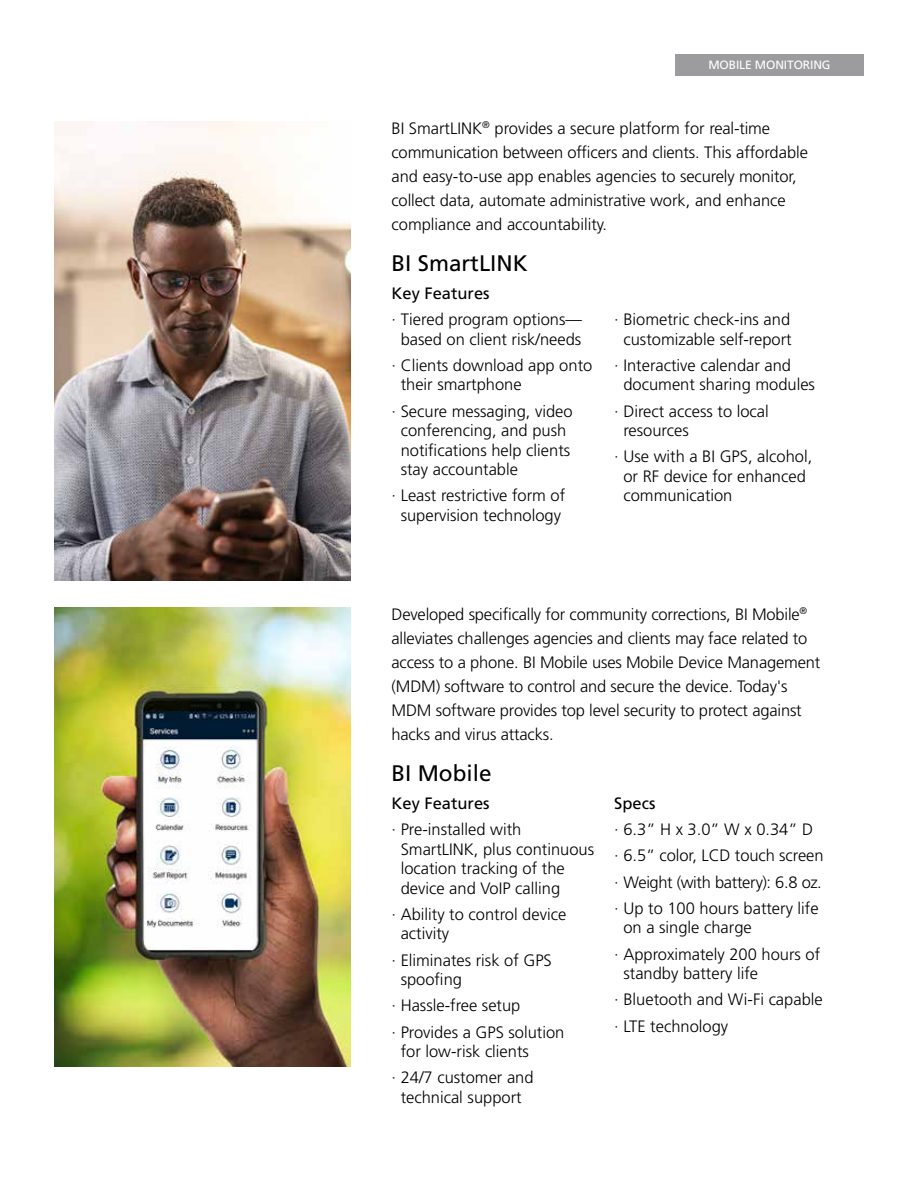
<style>
.page{position:relative;width:918px;height:1188px;background:#fff}
.page>*{position:absolute;margin:0;border:0;box-sizing:border-box;transform-origin:0 0}
.t1{font:22.5px "Frutiger LT Std";color:#000}
.t2{font:300 16.5px/19.5px "Frutiger LT Std";color:#000}
.t3{font:16.5px "Frutiger LT Std";color:#000}
.t4{font:12px "Frutiger LT Std";letter-spacing:-.01em;color:#fff}
</style>
<div class="page">
<img style="left:54px;top:122px;width:297px;height:458px">
<img style="left:54px;top:608px;width:297px;height:458px">
<div style="left:675px;top:54px;width:189px;height:22px;background:#9c9c9f"></div>
<p class="t4" style="left:708px;top:58px;width:124px">MOBILE MONITORING</p>
<p class="t2" style="left:392px;top:116px;width:418px;line-height:24px">BI SmartLINK<sup>®</sup> provides a secure platform for real-time communication between officers and clients. This affordable and easy-to-use app enables agencies to securely monitor, collect data, automate administrative work, and enhance compliance and accountability.</p>
<h1 class="t1" style="left:392px;top:250px;width:138px">BI SmartLINK</h1>
<p class="t3" style="left:392px;top:283px;width:100px">Key Features</p>
<p class="t2" style="left:392px;top:310px;width:192px;text-align:center">· Tiered program options— based on client risk/needs</p>
<p class="t2" style="left:401px;top:356px;width:193px;text-indent:-9px">· Clients download app onto their smartphone</p>
<p class="t2" style="left:401px;top:401px;width:174px;text-indent:-9px">· Secure messaging, video conferencing, and push notifications help clients stay accountable</p>
<p class="t2" style="left:392px;top:486px;width:175px;text-align:center">· Least restrictive form of supervision technology</p>
<p class="t2" style="left:614px;top:310px;width:179px;text-align:center">· Biometric check-ins and customizable self-report</p>
<p class="t2" style="left:623px;top:356px;width:193px;text-indent:-9px">· Interactive calendar and document sharing modules</p>
<p class="t2" style="left:623px;top:401px;width:147px;text-indent:-9px">· Direct access to local resources</p>
<p class="t2" style="left:623px;top:447px;width:190px;text-indent:-9px">· Use with a BI GPS, alcohol, or RF device for enhanced communication</p>
<p class="t2" style="left:392px;top:602px;width:430px;line-height:24px">Developed specifically for community corrections, BI Mobile<sup>® </sup>alleviates challenges agencies and clients may face related to access to a phone. BI Mobile uses Mobile Device Management (MDM) software to control and secure the device. Today's MDM software provides top level security to protect against hacks and virus attacks.</p>
<h1 class="t1" style="left:392px;top:760px;width:102px">BI Mobile</h1>
<p class="t3" style="left:392px;top:793px;width:100px">Key Features</p>
<p class="t2" style="left:401px;top:820px;width:195px;text-indent:-9px">· Pre-installed with<br>SmartLINK, plus continuous location tracking of the device and VoIP calling</p>
<p class="t2" style="left:401px;top:905px;width:167px;text-indent:-9px">· Ability to control device activity</p>
<p class="t2" style="left:401px;top:950px;width:153px;text-indent:-9px">· Eliminates risk of GPS spoofing</p>
<p class="t2" style="left:392px;top:993px;width:174px;line-height:26.2px">· Hassle-free setup<br>· Provides a GPS solution</p>
<p class="t2" style="left:392px;top:1039px;width:144px;line-height:26.2px;text-align:center">for low-risk clients<br>· 24/7 customer and</p>
<p class="t2" style="left:401px;top:1088px;width:123px">technical support</p>
<p class="t3" style="left:614px;top:793px;width:43px">Specs</p>
<p class="t2" style="left:614px;top:817px;width:211px;line-height:26.2px">· 6.3” H x 3.0” W x 0.34” D<br>· 6.5” color, LCD touch screen · Weight (with battery): 6.8 oz. · Up to 100 hours battery life</p>
<p class="t2" style="left:614px;top:915px;width:208px;line-height:26.2px;text-indent:9px">on a single charge<br>· Approximately 200 hours of</p>
<p class="t2" style="left:614px;top:961px;width:210px;line-height:26.2px;text-indent:9px">standby battery life<br>· Bluetooth and Wi-Fi capable · LTE technology</p>
</div>
